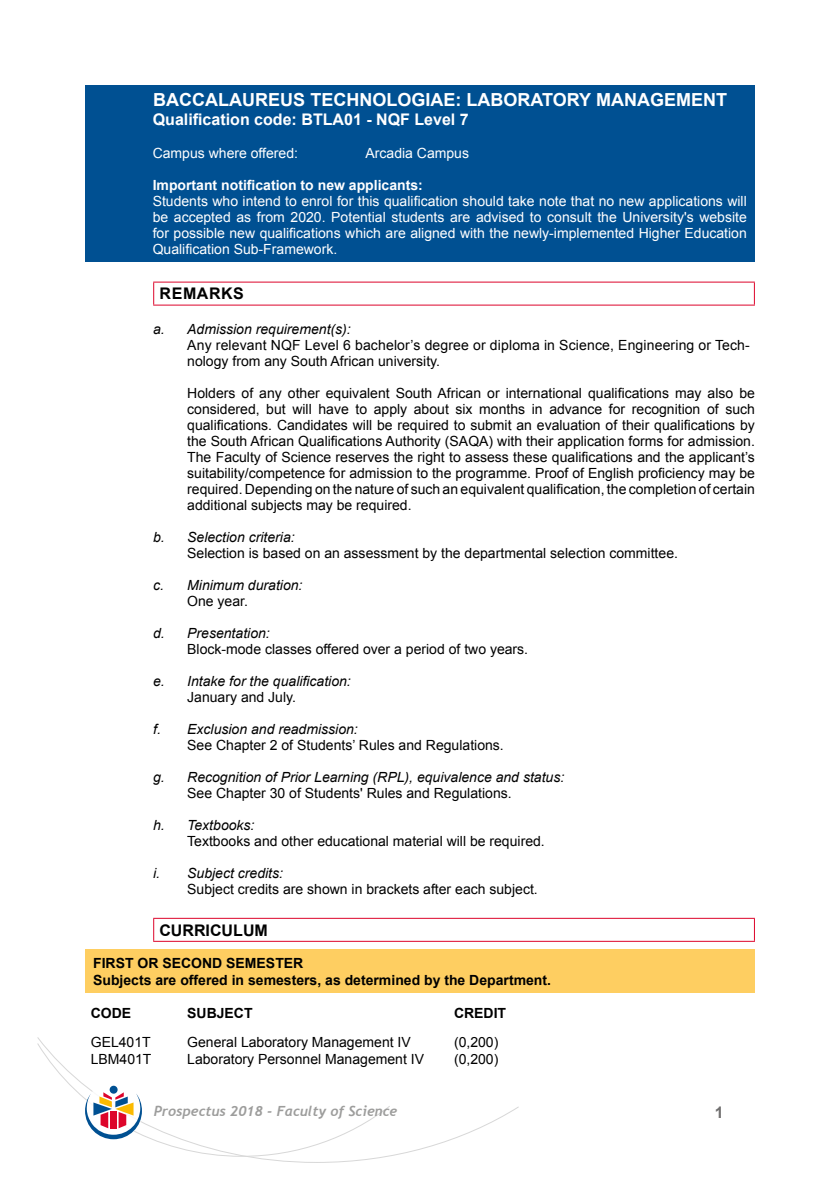
<style>
.page{position:relative;width:840px;height:1191px;background:#fff}
.page>*{position:absolute;margin:0;border:0;box-sizing:border-box;transform-origin:0 0}
.t1{font:700 18px "Arial";color:#fff}
.t2{font:700 16px "Arial";color:#fff}
.t3{font:700 16px "Arial";color:#000}
.t4{font:700 16px "Arial";letter-spacing:.035em;color:#000}
.t5{font:700 16px "Arial";color:#706f6f}
.t6{font:14px/16px "Arial";color:#000}
.t7{font:14px/16px "Arial";color:#fff;text-align:justify}
.t8{font:italic 14px "Arial";color:#000}
.t9{font:700 14px/16.8px "Arial";color:#000}
.t10{font:700 14px "Arial";color:#fff}
.t11{font:italic 700 14px "Trebuchet";color:#9d9d9c}
</style>
<div class="page">
<svg style="left:37px;top:1037px;width:482px;height:125px"></svg>
<svg style="left:37px;top:1043px;width:353px;height:113px"></svg>
<div style="left:85px;top:85px;width:669px;height:177px;background:#005092"></div>
<hr style="left:153px;top:282px;width:601px;height:1px;background:#dd052b">
<svg style="left:153px;top:283px;width:1px;height:21px"></svg>
<svg style="left:753px;top:283px;width:1px;height:21px"></svg>
<hr style="left:153px;top:304px;width:601px;height:1px;background:#dd052b">
<hr style="left:153px;top:917px;width:601px;height:1px;background:#dd052b">
<svg style="left:153px;top:918px;width:1px;height:22px"></svg>
<svg style="left:753px;top:918px;width:1px;height:22px"></svg>
<hr style="left:153px;top:940px;width:601px;height:1px;background:#dd052b">
<div style="left:85px;top:949px;width:669px;height:43px;background:#fece61"></div>
<p class="t1" style="left:153px;top:87px;width:575px">BACCALAUREUS TECHNOLOGIAE: LABORATORY MANAGEMENT</p>
<p class="t2" style="left:153px;top:109px;width:317px">Qualification code: BTLA01 - NQF Level 7</p>
<p class="t7" style="left:153px;top:145px;width:147px">Campus where offered:</p>
<p class="t7" style="left:365px;top:145px;width:105px">Arcadia Campus</p>
<p class="t10" style="left:153px;top:175px;width:271px">Important notification to new applicants:</p>
<p class="t7" style="left:153px;top:193px;width:595px">Students who intend to enrol for this qualification should take note that no new applications will be accepted as from 2020. Potential students are advised to consult the University's website for possible new qualifications which are aligned with the newly-implemented Higher Education Qualification Sub-Framework.</p>
<p class="t4" style="left:159px;top:282px;width:86px">REMARKS</p>
<p class="t8" style="left:153px;top:320px;width:199px">a. Admission requirement(s):</p>
<p class="t6" style="left:187px;top:336px;width:564px">Any relevant NQF Level 6 bachelor’s degree or diploma in Science, Engineering or Tech&shy;nology from any South African university.</p>
<p class="t6" style="left:187px;top:384px;width:569px;text-align:justify">Holders of any other equivalent South African or international qualifications may also be considered, but will have to apply about six months in advance for recognition of such qualifications. Candidates will be required to submit an evaluation of their qualifications by the South African Qualifications Authority (SAQA) with their application forms for admission.<br>The Faculty of Science reserves the right to assess these qualifications and the applicant’s suitability/competence for admission to the programme. Proof of English proficiency may be required. Depending on the nature of such an equivalent qualification, the completion of certain additional subjects may be required.</p>
<p class="t8" style="left:153px;top:528px;width:143px">b. Selection criteria:</p>
<p class="t6" style="left:187px;top:545px;width:492px">Selection is based on an assessment by the departmental selection committee.</p>
<p class="t8" style="left:153px;top:576px;width:151px">c. Minimum duration:</p>
<p class="t6" style="left:187px;top:593px;width:62px">One year.</p>
<p class="t8" style="left:153px;top:624px;width:118px">d. Presentation:</p>
<p class="t6" style="left:187px;top:641px;width:342px">Block-mode classes offered over a period of two years.</p>
<p class="t8" style="left:153px;top:672px;width:199px">e. Intake for the qualification:</p>
<p class="t6" style="left:187px;top:689px;width:110px">January and July.</p>
<p class="t8" style="left:153px;top:720px;width:206px">f. Exclusion and readmission:</p>
<p class="t6" style="left:187px;top:737px;width:318px">See Chapter 2 of Students’ Rules and Regulations.</p>
<p class="t8" style="left:153px;top:768px;width:412px">g. Recognition of Prior Learning (RPL), equivalence and status:</p>
<p class="t6" style="left:187px;top:785px;width:326px">See Chapter 30 of Students' Rules and Regulations.</p>
<p class="t8" style="left:153px;top:816px;width:103px">h. Textbooks:</p>
<p class="t6" style="left:187px;top:833px;width:359px">Textbooks and other educational material will be required.</p>
<p class="t8" style="left:153px;top:864px;width:131px">i. Subject credits:</p>
<p class="t6" style="left:187px;top:881px;width:352px">Subject credits are shown in brackets after each subject.</p>
<p class="t3" style="left:159px;top:918px;width:110px">CURRICULUM</p>
<p class="t9" style="left:93px;top:955px;width:459px">FIRST OR SECOND SEMESTER<br>Subjects are offered in semesters, as determined by the Department.</p>
<p class="t9" style="left:91px;top:1005px;width:42px">CODE</p>
<p class="t9" style="left:187px;top:1005px;width:67px">SUBJECT</p>
<p class="t9" style="left:454px;top:1005px;width:54px">CREDIT</p>
<p class="t6" style="left:91px;top:1034px;width:61px">GEL401T</p>
<p class="t6" style="left:187px;top:1034px;width:225px">General Laboratory Management IV</p>
<p class="t6" style="left:454px;top:1034px;width:46px">(0,200)</p>
<p class="t6" style="left:91px;top:1051px;width:62px">LBM401T</p>
<p class="t6" style="left:187px;top:1051px;width:238px">Laboratory Personnel Management IV</p>
<p class="t6" style="left:454px;top:1051px;width:46px">(0,200)</p>
<p class="t11" style="left:154px;top:1102px;width:245px">Prospectus 2018 - Faculty of Science</p>
<p class="t5" style="left:714px;top:1100px;width:10px">1</p>
</div>
